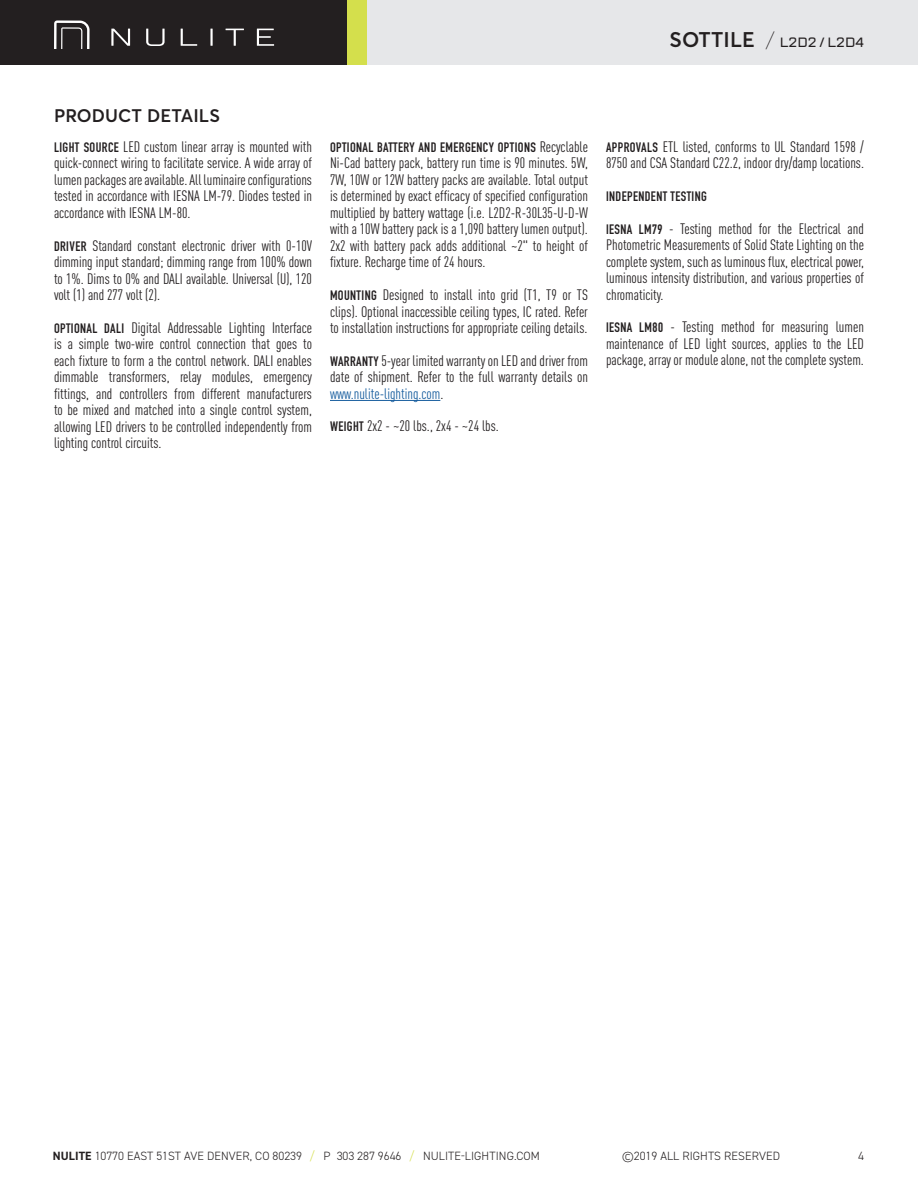
<style>
.page{position:relative;width:918px;height:1188px;background:#fff}
.page>*{position:absolute;margin:0;border:0;box-sizing:border-box;transform-origin:0 0}
.Section_Header{font:600 18px "Averta";letter-spacing:.005em;color:#231f20}
.Product_details_text{font:condensed 15px/16.5px "DINOT";color:#231f20;text-align:justify}
.Product_details_text-2{font:700 13.5px "DIN Condensed";letter-spacing:.03em;color:#231f20}
.t1{font:500 13.5px "TT Lakes";color:#231f20}
.t2{font:300 12px "DIN2014";letter-spacing:.01em;color:#231f20}
.s1{font-family:"Averta";font-weight:600;font-size:21px}
.s2{font-family:"Averta";font-weight:100;font-size:21px}
.s3{font-family:"DIN Condensed";font-weight:700;font-stretch:normal;font-size:13.5px}
.s4{font-family:"DINOT";font-weight:400;font-stretch:condensed;font-size:15px}
.s5{color:#175d9e}
.s6{font-weight:700}
.s7{color:#d4df4c}
</style>
<div class="page">
<div style="left:0;top:0;width:916px;height:65px;background:#231f20"></div>
<div style="left:348px;top:0;width:19px;height:65px;background:#d4df4c"></div>
<div style="left:367px;top:0;width:551px;height:65px;background:#e6e7e9"></div>
<svg style="left:54px;top:20px;width:36px;height:28px"></svg>
<svg style="left:111px;top:29px;width:19px;height:17px"></svg>
<svg style="left:146px;top:29px;width:19px;height:17px"></svg>
<svg style="left:181px;top:29px;width:16px;height:17px"></svg>
<hr style="left:210px;top:29px;width:3px;height:17px;background:#fff">
<svg style="left:226px;top:29px;width:18px;height:17px"></svg>
<svg style="left:257px;top:29px;width:17px;height:17px"></svg>
<hr style="left:330px;top:400px;width:110px;height:1px;background:#175d9e">
<p class="t1" style="left:670px;top:34px;width:196px"><span class="s1">SOTTILE</span> <span class="s2">/</span> L2D2 / L2D4</p>
<p class="Section_Header" style="left:54px;top:104px;width:167px">PRODUCT DETAILS</p>
<p class="Product_details_text" style="left:54px;top:137px;width:260px"><span class="s3">LIGHT SOURCE</span> LED custom linear array is mounted with quick-connect wiring to facilitate service. A wide array of lumen packages are available. All luminaire configurations tested in accordance with IESNA LM-79. Diodes tested in accordance with IESNA LM-80.</p>
<p class="Product_details_text" style="left:54px;top:236px;width:260px"><span class="s3">DRIVER</span> Standard constant electronic driver with 0-10V dimming input standard; dimming range from 100% down to 1%. Dims to 0% and DALI available. Universal (U), 120 volt (1) and 277 volt (2).</p>
<p class="Product_details_text" style="left:54px;top:318px;width:260px"><span class="s3">OPTIONAL DALI</span> Digital Addressable Lighting Interface is a simple two-wire control connection that goes to each fixture to form a the control network. DALI enables dimmable transformers, relay modules, emergency fittings, and controllers from different manufacturers to be mixed and matched into a single control system, allowing LED drivers to be controlled independently from lighting control circuits.</p>
<p class="Product_details_text-2" style="left:330px;top:138px;width:259px">OPTIONAL BATTERY AND EMERGENCY OPTIONS <span class="s4">Recyclable</span></p>
<p class="Product_details_text" style="left:330px;top:154px;width:260px">Ni-Cad battery pack, battery run time is 90 minutes. 5W, 7W, 10W or 12W battery packs are available. Total output is determined by exact efficacy of specified configuration multiplied by battery wattage (i.e. L2D2-R-30L35-U-D-W with a 10W battery pack is a 1,090 battery lumen output).<br>2x2 with battery pack adds additional ~2" to height of fixture. Recharge time of 24 hours.</p>
<p class="Product_details_text" style="left:330px;top:286px;width:259px"><span class="s3">MOUNTING</span> Designed to install into grid (T1, T9 or TS clips). Optional inaccessible ceiling types, IC rated. Refer to installation instructions for appropriate ceiling details.</p>
<p class="Product_details_text" style="left:330px;top:351px;width:260px"><span class="s3">WARRANTY</span> 5-year limited warranty on LED and driver from date of shipment. Refer to the full warranty details on <span class="s5">www.nulite-lighting.com</span>.</p>
<p class="Product_details_text" style="left:330px;top:417px;width:170px"><span class="s3">WEIGHT</span> 2x2 - ~20 lbs., 2x4 - ~24 lbs.</p>
<p class="Product_details_text" style="left:606px;top:137px;width:260px"><span class="s3">APPROVALS</span> ETL listed, conforms to UL Standard 1598 /<br>8750 and CSA Standard C22.2, indoor dry/damp locations.</p>
<p class="Product_details_text-2" style="left:606px;top:187px;width:102px">INDEPENDENT TESTING</p>
<p class="Product_details_text" style="left:606px;top:219px;width:260px"><span class="s3">IESNA LM79</span> - Testing method for the Electrical and Photometric Measurements of Solid State Lighting on the complete system, such as luminous flux, electrical power, luminous intensity distribution, and various properties of chromaticity.</p>
<p class="Product_details_text" style="left:606px;top:318px;width:260px"><span class="s3">IESNA LM80</span> - Testing method for measuring lumen maintenance of LED light sources, applies to the LED package, array or module alone, not the complete system.</p>
<p class="t2" style="left:53px;top:1148px;width:489px"><span class="s6">NULITE</span> 10770 EAST 51ST AVE DENVER, CO 80239 <span class="s7">/</span> P 303 287 9646 <span class="s7">/</span> NULITE-LIGHTING.COM</p>
<p class="t2" style="left:622px;top:1148px;width:159px">©2019 ALL RIGHTS RESERVED</p>
<p class="t2" style="left:858px;top:1148px;width:7px">4</p>
</div>
